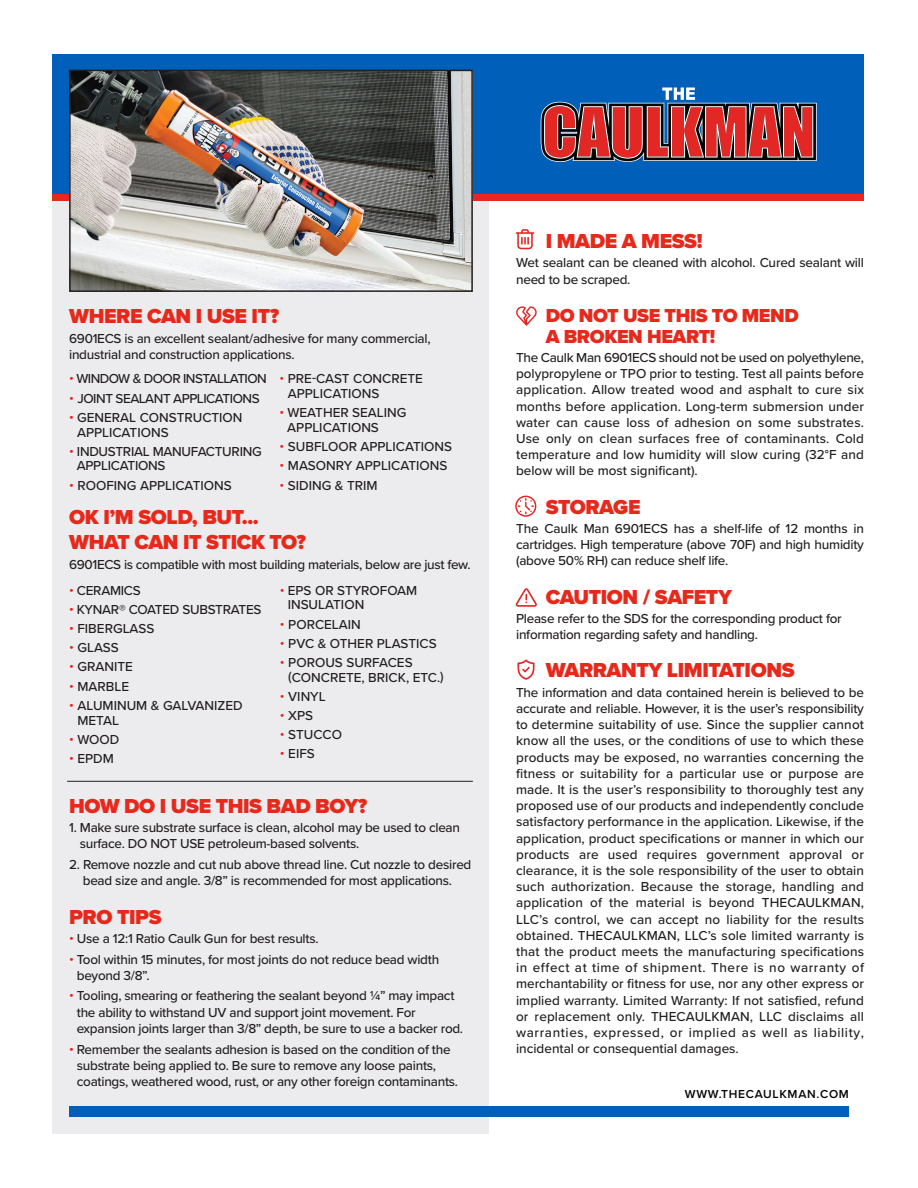
<style>
.page{position:relative;width:918px;height:1188px;background:#fff}
.page>*{position:absolute;margin:0;border:0;box-sizing:border-box;transform-origin:0 0}
.t1{font:900 21px/25.2px "Proxima Nova";letter-spacing:-.02em;color:#e7291c}
.t2{font:900 19.5px "Proxima Nova";letter-spacing:-.02em;color:#e7291c}
.t3{font:500 13.5px/16.2px "Proxima Nova";letter-spacing:-.02em;color:#231f20}
.t4{font:500 13.5px/14.7px "Proxima Nova";color:#231f20}
.t5{font:500 13.5px "Proxima Nova";letter-spacing:-.04em;color:#231f20}
.t6{font:600 12px "Proxima Nova";letter-spacing:.06em;color:#040503}
.s1{color:#e7291c}
</style>
<div class="page">
<div style="left:52px;top:54px;width:437px;height:1080px;background:#ececee"></div>
<div style="left:52px;top:61px;width:812px;height:140px;background:#e7291c"></div>
<div style="left:52px;top:54px;width:812px;height:139px;background:#005fb9"></div>
<hr style="left:67px;top:781px;width:406px;height:1px;background:#231f20">
<img style="left:72px;top:73px;width:398px;height:216px">
<div style="left:69px;top:70px;width:404px;height:222px;border:2px solid #231f20"></div>
<svg style="left:516px;top:229px;width:18px;height:20px"></svg>
<svg style="left:516px;top:306px;width:21px;height:20px"></svg>
<svg style="left:515px;top:496px;width:21px;height:21px"></svg>
<svg style="left:516px;top:588px;width:21px;height:19px"></svg>
<svg style="left:517px;top:660px;width:18px;height:20px"></svg>
<svg style="left:541px;top:88px;width:276px;height:74px"></svg>
<div style="left:69px;top:1106px;width:780px;height:11px;background:#005fb9"></div>
<p class="t1" style="left:69px;top:305px;width:212px">WHERE CAN I USE IT?</p>
<p class="t3" style="left:69px;top:331px;width:363px">6901ECS is an excellent sealant/adhesive for many commercial, industrial and construction applications.</p>
<p class="t5" style="left:69px;top:374px;width:199px"><span class="s1">•</span> WINDOW &amp; DOOR INSTALLATION</p>
<p class="t3" style="left:69px;top:391px;width:192px"><span class="s1">•</span> JOINT SEALANT APPLICATIONS</p>
<p class="t4" style="left:77px;top:411px;width:167px;text-indent:-8px"><span class="s1">•</span> GENERAL CONSTRUCTION<br>APPLICATIONS</p>
<p class="t3" style="left:77px;top:445px;width:186px;line-height:14.7px;text-indent:-8px"><span class="s1">•</span> INDUSTRIAL MANUFACTURING<br>APPLICATIONS</p>
<p class="t4" style="left:69px;top:479px;width:164px"><span class="s1">•</span> ROOFING APPLICATIONS</p>
<p class="t4" style="left:288px;top:373px;width:137px;text-indent:-8px"><span class="s1">•</span> PRE-CAST CONCRETE<br>APPLICATIONS</p>
<p class="t4" style="left:287px;top:407px;width:121px;text-indent:-8px"><span class="s1">•</span> WEATHER SEALING<br>APPLICATIONS</p>
<p class="t4" style="left:280px;top:441px;width:174px"><span class="s1">•</span> SUBFLOOR APPLICATIONS</p>
<p class="t4" style="left:280px;top:460px;width:169px"><span class="s1">•</span> MASONRY APPLICATIONS</p>
<p class="t4" style="left:280px;top:479px;width:99px"><span class="s1">•</span> SIDING &amp; TRIM</p>
<p class="t1" style="left:69px;top:505px;width:238px">OK I’M SOLD, BUT...<br>WHAT CAN IT STICK TO?</p>
<p class="t3" style="left:69px;top:557px;width:403px">6901ECS is compatible with most building materials, below are just few.</p>
<p class="t3" style="left:69px;top:583px;width:73px"><span class="s1">•</span> CERAMICS</p>
<p class="t3" style="left:69px;top:603px;width:194px"><span class="s1">•</span> KYNAR® COATED SUBSTRATES</p>
<p class="t4" style="left:69px;top:623px;width:87px"><span class="s1">•</span> FIBERGLASS</p>
<p class="t3" style="left:69px;top:641px;width:51px"><span class="s1">•</span> GLASS</p>
<p class="t4" style="left:69px;top:661px;width:65px"><span class="s1">•</span> GRANITE</p>
<p class="t3" style="left:69px;top:679px;width:62px"><span class="s1">•</span> MARBLE</p>
<p class="t4" style="left:77px;top:699px;width:167px;text-indent:-8px"><span class="s1">•</span> ALUMINUM &amp; GALVANIZED<br>METAL</p>
<p class="t3" style="left:69px;top:732px;width:52px"><span class="s1">•</span> WOOD</p>
<p class="t3" style="left:69px;top:752px;width:46px"><span class="s1">•</span> EPDM</p>
<p class="t4" style="left:288px;top:584px;width:131px;text-indent:-8px"><span class="s1">•</span> EPS OR STYROFOAM<br>INSULATION</p>
<p class="t4" style="left:280px;top:618px;width:82px"><span class="s1">•</span> PORCELAIN</p>
<p class="t4" style="left:280px;top:637px;width:158px"><span class="s1">•</span> PVC &amp; OTHER PLASTICS</p>
<p class="t4" style="left:288px;top:656px;width:157px;text-indent:-8px"><span class="s1">•</span> POROUS SURFACES (CONCRETE, BRICK, ETC.)</p>
<p class="t3" style="left:280px;top:690px;width:47px"><span class="s1">•</span> VINYL</p>
<p class="t3" style="left:280px;top:709px;width:35px"><span class="s1">•</span> XPS</p>
<p class="t3" style="left:280px;top:728px;width:64px"><span class="s1">•</span> STUCCO</p>
<p class="t3" style="left:280px;top:747px;width:36px"><span class="s1">•</span> EIFS</p>
<p class="t1" style="left:69px;top:794px;width:300px">HOW DO I USE THIS BAD BOY?</p>
<p class="t3" style="left:80px;top:821px;width:382px;text-indent:-11px">1. Make sure substrate surface is clean, alcohol may be used to clean surface. DO NOT USE petroleum-based solvents.</p>
<p class="t3" style="left:69px;top:857px;width:404px;text-align:center">2. Remove nozzle and cut nub above thread line. Cut nozzle to desired bead size and angle. 3/8” is recommended for most applications.</p>
<p class="t1" style="left:69px;top:905px;width:94px">PRO TIPS</p>
<p class="t3" style="left:69px;top:932px;width:251px"><span class="s1">•</span> Use a 12:1 Ratio Caulk Gun for best results.</p>
<p class="t3" style="left:77px;top:952px;width:364px;text-indent:-8px"><span class="s1">•</span> Tool within 15 minutes, for most joints do not reduce bead width beyond 3/8”.</p>
<p class="t3" style="left:77px;top:989px;width:388px;text-indent:-8px"><span class="s1">•</span> Tooling, smearing or feathering the sealant beyond ¼” may impact the ability to withstand UV and support joint movement. For expansion joints larger than 3/8” depth, be sure to use a backer rod.</p>
<p class="t3" style="left:77px;top:1042px;width:383px;text-indent:-8px"><span class="s1">•</span> Remember the sealants adhesion is based on the condition of the substrate being applied to. Be sure to remove any loose paints, coatings, weathered wood, rust, or any other foreign contaminants.</p>
<p class="t1" style="left:546px;top:229px;width:158px">I MADE A MESS!</p>
<p class="t3" style="left:516px;top:256px;width:349px">Wet sealant can be cleaned with alcohol. Cured sealant will need to be scraped.</p>
<p class="t2" style="left:546px;top:309px;width:255px">DO NOT USE THIS TO MEND</p>
<p class="t2" style="left:546px;top:330px;width:171px">A BROKEN HEART!</p>
<p class="t3" style="left:516px;top:351px;width:349px;text-align:justify">The Caulk Man 6901ECS should not be used on polyethylene, polypropylene or TPO prior to testing. Test all paints before application. Allow treated wood and asphalt to cure six months before application. Long-term submersion under water can cause loss of adhesion on some substrates.<br>Use only on clean surfaces free of contaminants. Cold temperature and low humidity will slow curing (32°F and below will be most significant).</p>
<p class="t1" style="left:546px;top:495px;width:96px">STORAGE</p>
<p class="t3" style="left:516px;top:522px;width:349px;text-align:justify">The Caulk Man 6901ECS has a shelf-life of 12 months in cartridges. High temperature (above 70F) and high humidity (above 50% RH) can reduce shelf life.</p>
<p class="t1" style="left:546px;top:585px;width:188px">CAUTION / SAFETY</p>
<p class="t3" style="left:516px;top:612px;width:327px">Please refer to the SDS for the corresponding product for information regarding safety and handling.</p>
<p class="t1" style="left:546px;top:659px;width:250px">WARRANTY LIMITATIONS</p>
<p class="t3" style="left:516px;top:685px;width:349px;text-align:justify">The information and data contained herein is believed to be accurate and reliable. However, it is the user’s responsibility to determine suitability of use. Since the supplier cannot know all the uses, or the conditions of use to which these products may be exposed, no warranties concerning the fitness or suitability for a particular use or purpose are made. It is the user’s responsibility to thoroughly test any proposed use of our products and independently conclude satisfactory performance in the application. Likewise, if the application, product specifications or manner in which our products are used requires government approval or clearance, it is the sole responsibility of the user to obtain such authorization. Because the storage, handling and application of the material is beyond THECAULKMAN, LLC’s control, we can accept no liability for the results obtained. THECAULKMAN, LLC’s sole limited warranty is that the product meets the manufacturing specifications in effect at time of shipment. There is no warranty of merchantability or fitness for use, nor any other express or implied warranty. Limited Warranty: If not satisfied, refund or replacement only. THECAULKMAN, LLC disclaims all warranties, expressed, or implied as well as liability, incidental or consequential damages.</p>
<p class="t6" style="left:685px;top:1090px;width:166px">WWW.THECAULKMAN.COM</p>
</div>
